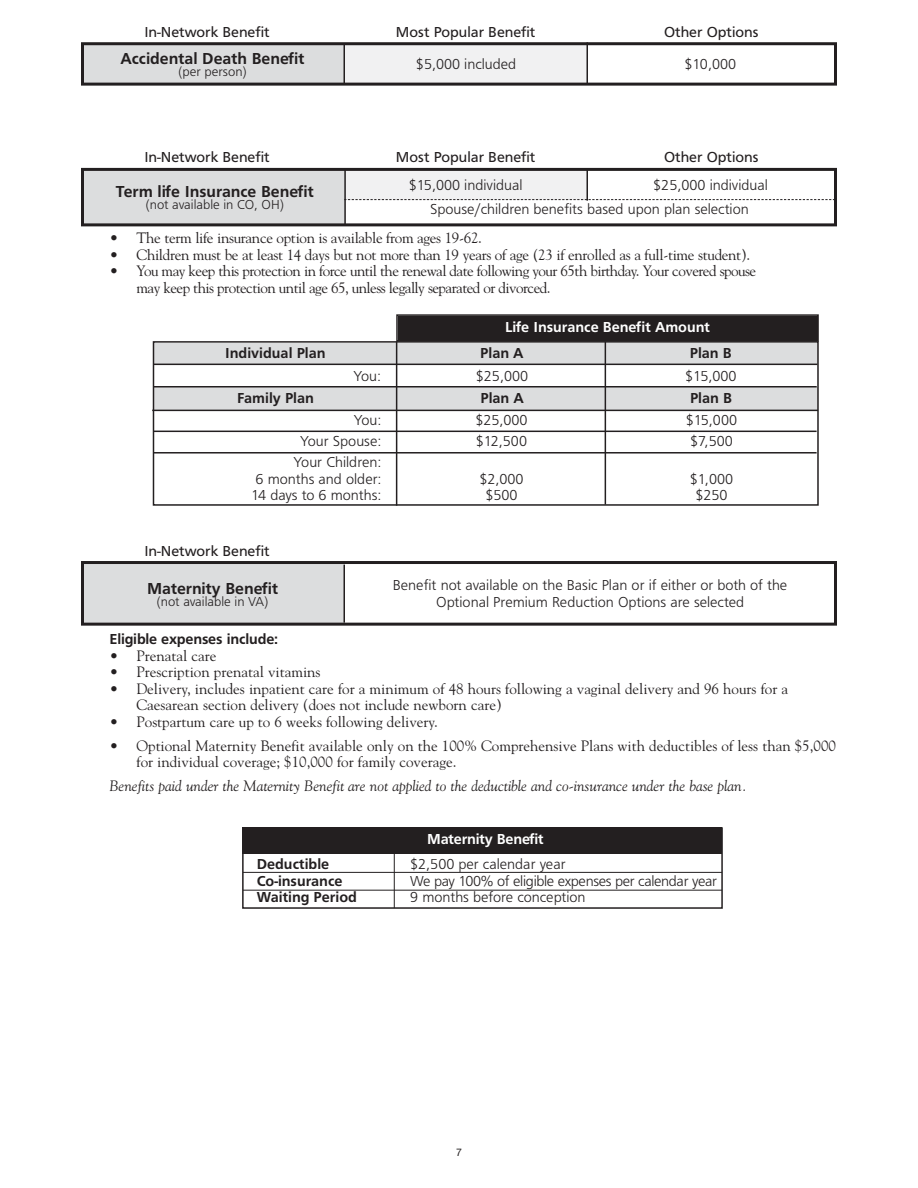
<style>
.page{position:relative;width:918px;height:1188px;background:#fff}
.page>*{position:absolute;margin:0;border:0;box-sizing:border-box;transform-origin:0 0}
.t1{font:500 16.5px "Frutus T";color:#231f20}
.t2{font:15px/16.5px "Goudy";color:#231f20}
.t3{font:300 15px/16.5px "Frutus T";color:#231f20;text-align:right}
.t4{font:15px/16.5px "Goudy";letter-spacing:-.035em;color:#231f20}
.t5{font:15px "Goudy";letter-spacing:-.02em;color:#231f20}
.t6{font:15px "Frutus T";color:#231f20}
.t7{font:500 15px "Frutus T";color:#231f20}
.t8{font:italic 15px "Goudy";color:#231f20}
.t9{font:500 15px "Frutus T";color:#fff}
.t10{font:300 15px "Frutus T";letter-spacing:-.02em;color:#231f20}
.t11{font:300 13.5px "Frutus T";color:#231f20}
.t12{font:10.5px "Helvetica Neue";color:#231f20}
</style>
<div class="page">
<div style="left:153px;top:343px;width:665px;height:21px;background:#dcddde"></div>
<div style="left:154px;top:387px;width:664px;height:24px;background:#dcddde"></div>
<div style="left:153px;top:341px;width:666px;height:165px;border:2px solid #231f20"></div>
<hr style="left:152px;top:410px;width:666px;height:1px;background:#231f20">
<hr style="left:396px;top:341px;width:1px;height:165px;background:#231f20">
<hr style="left:605px;top:342px;width:1px;height:163px;background:#231f20">
<hr style="left:153px;top:431px;width:664px;height:1px;background:#231f20">
<hr style="left:153px;top:452px;width:664px;height:2px;background:#231f20">
<hr style="left:153px;top:386px;width:664px;height:2px;background:#231f20">
<hr style="left:154px;top:364px;width:663px;height:1px;background:#231f20">
<div style="left:398px;top:316px;width:419px;height:24px;background:#231f20"></div>
<div style="left:396px;top:314px;width:423px;height:28px;border:2px solid #231f20"></div>
<div style="left:83px;top:170px;width:262px;height:55px;background:#dcddde"></div>
<div style="left:345px;top:170px;width:242px;height:30px;background:#f1f1f2"></div>
<hr style="left:344px;top:170px;width:2px;height:55px;background:#231f20">
<div style="left:81px;top:168px;width:756px;height:58px;border:3px solid #231f20"></div>
<hr style="left:586px;top:169px;width:2px;height:32px;background:#231f20">
<svg style="left:344px;top:199px;width:491px;height:1px"></svg>
<div style="left:81px;top:44px;width:263px;height:40px;background:#dcddde"></div>
<div style="left:344px;top:44px;width:243px;height:39px;background:#f1f1f2"></div>
<div style="left:81px;top:42px;width:756px;height:44px;border:3px solid #231f20"></div>
<hr style="left:344px;top:45px;width:1px;height:39px;background:#231f20">
<hr style="left:586px;top:42px;width:2px;height:43px;background:#231f20">
<div style="left:242px;top:827px;width:481px;height:82px;border:2px solid #231f20"></div>
<div style="left:243px;top:828px;width:479px;height:26px;background:#231f20"></div>
<hr style="left:243px;top:872px;width:479px;height:1px;background:#231f20">
<hr style="left:243px;top:890px;width:479px;height:1px;background:#231f20">
<hr style="left:394px;top:853px;width:1px;height:55px;background:#231f20">
<div style="left:81px;top:564px;width:263px;height:59px;background:#dcddde"></div>
<div style="left:81px;top:561px;width:756px;height:65px;border:3px solid #231f20"></div>
<hr style="left:344px;top:565px;width:1px;height:58px;background:#231f20">
<p class="t6" style="left:144px;top:26px;width:127px">In-Network Benefit</p>
<p class="t6" style="left:396px;top:26px;width:141px">Most Popular Benefit</p>
<p class="t6" style="left:664px;top:26px;width:96px">Other Options</p>
<p class="t1" style="left:121px;top:51px;width:186px">Accidental Death Benefit</p>
<p class="t11" style="left:179px;top:65px;width:70px">(per person)</p>
<p class="t3" style="left:416px;top:57px;width:102px">$5,000 included</p>
<p class="t3" style="left:685px;top:57px;width:53px">$10,000</p>
<p class="t6" style="left:144px;top:150px;width:127px">In-Network Benefit</p>
<p class="t6" style="left:396px;top:150px;width:141px">Most Popular Benefit</p>
<p class="t6" style="left:664px;top:150px;width:96px">Other Options</p>
<p class="t3" style="left:430px;top:202px;width:320px">Spouse/children benefits based upon plan selection</p>
<p class="t3" style="left:409px;top:178px;width:115px">$15,000 individual</p>
<p class="t3" style="left:653px;top:178px;width:116px">$25,000 individual</p>
<p class="t1" style="left:116px;top:184px;width:200px">Term life Insurance Benefit</p>
<p class="t11" style="left:146px;top:198px;width:140px">(not available in CO, OH)</p>
<p class="t5" style="left:110px;top:232px;width:374px">• The term life insurance option is available from ages 19-62.</p>
<p class="t5" style="left:110px;top:249px;width:642px">• Children must be at least 14 days but not more than 19 years of age (23 if enrolled as a full-time student).</p>
<p class="t4" style="left:136px;top:264px;width:621px;text-indent:-27px">• You may keep this protection in force until the renewal date following your 65th birthday. Your covered spouse may keep this protection until age 65, unless legally separated or divorced.</p>
<p class="t9" style="left:505px;top:320px;width:206px">Life Insurance Benefit Amount</p>
<p class="t7" style="left:225px;top:347px;width:102px">Individual Plan</p>
<p class="t7" style="left:480px;top:347px;width:45px">Plan A</p>
<p class="t7" style="left:690px;top:347px;width:44px">Plan B</p>
<p class="t3" style="left:354px;top:368px;width:29px">You:</p>
<p class="t3" style="left:476px;top:368px;width:54px">$25,000</p>
<p class="t3" style="left:685px;top:368px;width:53px">$15,000</p>
<p class="t7" style="left:237px;top:391px;width:78px">Family Plan</p>
<p class="t7" style="left:480px;top:391px;width:45px">Plan A</p>
<p class="t7" style="left:690px;top:391px;width:44px">Plan B</p>
<p class="t3" style="left:354px;top:413px;width:29px">You:</p>
<p class="t3" style="left:475px;top:413px;width:54px">$25,000</p>
<p class="t3" style="left:686px;top:413px;width:53px">$15,000</p>
<p class="t3" style="left:300px;top:434px;width:83px">Your Spouse:</p>
<p class="t3" style="left:476px;top:434px;width:53px">$12,500</p>
<p class="t3" style="left:690px;top:434px;width:44px">$7,500</p>
<p class="t3" style="left:256px;top:455px;width:127px">Your Children:<br>6 months and older:</p>
<p class="t3" style="left:479px;top:471px;width:46px">$2,000</p>
<p class="t3" style="left:690px;top:471px;width:45px">$1,000</p>
<p class="t3" style="left:251px;top:488px;width:132px">14 days to 6 months:</p>
<p class="t3" style="left:485px;top:488px;width:34px">$500</p>
<p class="t3" style="left:695px;top:488px;width:34px">$250</p>
<p class="t6" style="left:144px;top:544px;width:127px">In-Network Benefit</p>
<p class="t1" style="left:147px;top:582px;width:133px">Maternity Benefit</p>
<p class="t11" style="left:157px;top:596px;width:113px">(not available in VA)</p>
<p class="t3" style="left:393px;top:578px;width:396px;text-align:center">Benefit not available on the Basic Plan or if either or both of the<br>Optional Premium Reduction Options are selected</p>
<p class="t7" style="left:110px;top:633px;width:170px">Eligible expenses include:</p>
<p class="t2" style="left:110px;top:648px;width:108px">• Prenatal care</p>
<p class="t2" style="left:110px;top:665px;width:213px">• Prescription prenatal vitamins</p>
<p class="t2" style="left:136px;top:681px;width:653px;text-indent:-27px">• Delivery, includes inpatient care for a minimum of 48 hours following a vaginal delivery and 96 hours for a<br>Caesarean section delivery (does not include newborn care)</p>
<p class="t2" style="left:110px;top:714px;width:330px">• Postpartum care up to 6 weeks following delivery.</p>
<p class="t2" style="left:136px;top:738px;width:701px;text-indent:-27px">• Optional Maternity Benefit available only on the 100% Comprehensive Plans with deductibles of less than $5,000 for individual coverage; $10,000 for family coverage.</p>
<p class="t8" style="left:110px;top:780px;width:639px">Benefits paid under the Maternity Benefit are not applied to the deductible and co-insurance under the base plan.</p>
<p class="t9" style="left:427px;top:833px;width:118px">Maternity Benefit</p>
<p class="t7" style="left:257px;top:858px;width:74px">Deductible</p>
<p class="t3" style="left:410px;top:857px;width:157px">$2,500 per calendar year</p>
<p class="t7" style="left:257px;top:874px;width:87px">Co-insurance</p>
<p class="t10" style="left:410px;top:874px;width:308px">We pay 100% of eligible expenses per calendar year</p>
<p class="t7" style="left:257px;top:891px;width:102px">Waiting Period</p>
<p class="t3" style="left:410px;top:890px;width:177px">9 months before conception</p>
<p class="t12" style="left:456px;top:1148px;width:7px">7</p>
</div>
